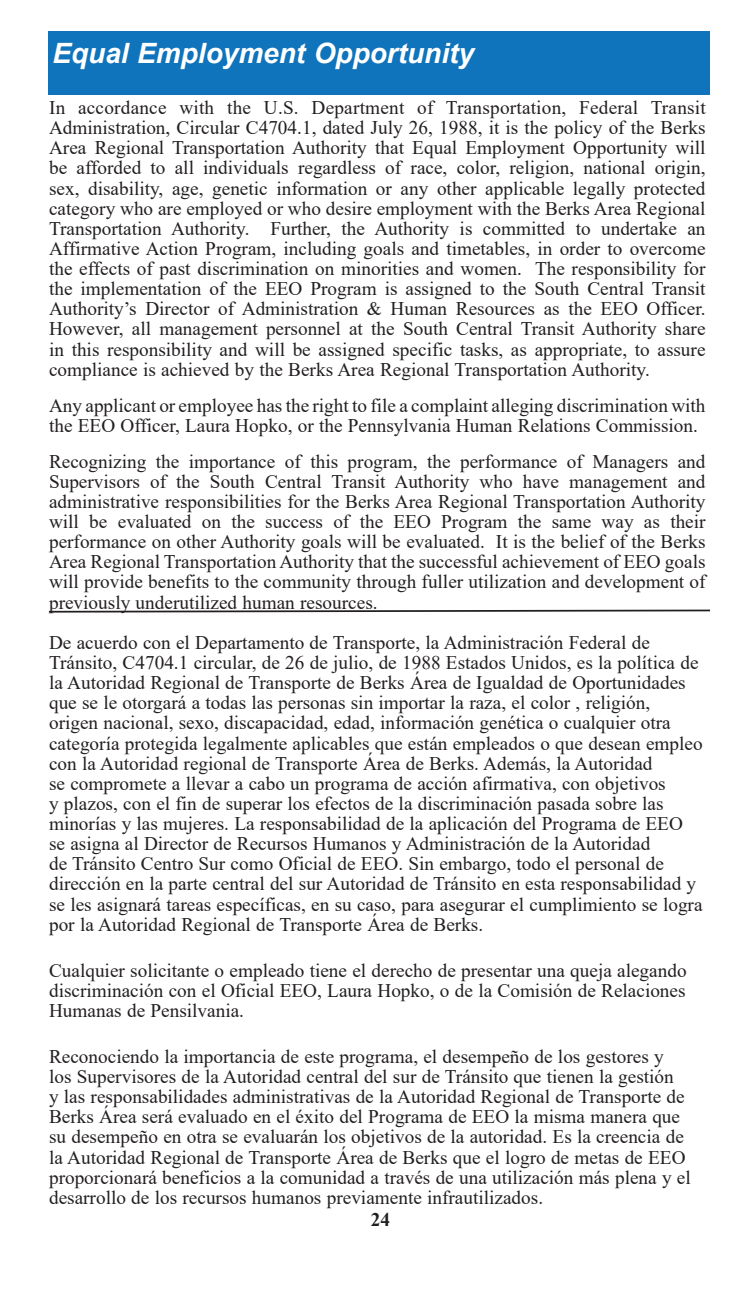
<style>
.page{position:relative;width:756px;height:1292px;background:#fff}
.page>*{position:absolute;margin:0;border:0;box-sizing:border-box;transform-origin:0 0}
.a_page_header_14_whi{font:italic 700 28px "Arial";color:#fff}
.SP4_body_galliard_9{font:19.25px/20.1px "Times New Roman";color:#231f20}
.e_body_galliard_11{font:19.25px/20.1px "Times New Roman";color:#231f20;text-align:justify}
.t1{font:700 19.25px "Times New Roman";color:#231f20}
</style>
<div class="page">
<div style="left:48px;top:32px;width:662px;height:63px;background:#1074bc"></div>
<svg style="left:48px;top:609px;width:663px;height:4px"></svg>
<p class="a_page_header_14_whi" style="left:52px;top:35px;width:423px">Equal Employment Opportunity</p>
<p class="e_body_galliard_11" style="left:49px;top:97px;width:658px">In accordance with the U.S. Department of Transportation, Federal Transit Administration, Circular C4704.1, dated July 26, 1988, it is the policy of the Berks Area Regional Transportation Authority that Equal Employment Opportunity will be afforded to all individuals regardless of race, color, religion, national origin, sex, disability, age, genetic information or any other applicable legally protected category who are employed or who desire employment with the Berks Area Regional Transportation Authority. Further, the Authority is committed to undertake an Affirmative Action Program, including goals and timetables, in order to overcome the effects of past discrimination on minorities and women. The responsibility for the implementation of the EEO Program is assigned to the South Central Transit Authority’s Director of Administration &amp; Human Resources as the EEO Officer.<br>However, all management personnel at the South Central Transit Authority share in this responsibility and will be assigned specific tasks, as appropriate, to assure compliance is achieved by the Berks Area Regional Transportation Authority.</p>
<p class="e_body_galliard_11" style="left:49px;top:394px;width:658px">Any applicant or employee has the right to file a complaint alleging discrimination with the EEO Officer, Laura Hopko, or the Pennsylvania Human Relations Commission.</p>
<p class="e_body_galliard_11" style="left:49px;top:450px;width:658px">Recognizing the importance of this program, the performance of Managers and Supervisors of the South Central Transit Authority who have management and administrative responsibilities for the Berks Area Regional Transportation Authority will be evaluated on the success of the EEO Program the same way as their performance on other Authority goals will be evaluated. It is the belief of the Berks Area Regional Transportation Authority that the successful achievement of EEO goals will provide benefits to the community through fuller utilization and development of previously underutilized human resources.</p>
<p class="SP4_body_galliard_9" style="left:49px;top:631px;width:655px">De acuerdo con el Departamento de Transporte, la Administración Federal de Tránsito, C4704.1 circular, de 26 de julio, de 1988 Estados Unidos, es la política de la Autoridad Regional de Transporte de Berks Área de Igualdad de Oportunidades que se le otorgará a todas las personas sin importar la raza, el color , religión, origen nacional, sexo, discapacidad, edad, información genética o cualquier otra categoría protegida legalmente aplicables que están empleados o que desean empleo con la Autoridad regional de Transporte Área de Berks. Además, la Autoridad<br>se compromete a llevar a cabo un programa de acción afirmativa, con objetivos<br>y plazos, con el fin de superar los efectos de la discriminación pasada sobre las minorías y las mujeres. La responsabilidad de la aplicación del Programa de EEO se asigna al Director de Recursos Humanos y Administración de la Autoridad<br>de Tránsito Centro Sur como Oficial de EEO. Sin embargo, todo el personal de dirección en la parte central del sur Autoridad de Tránsito en esta responsabilidad y se les asignará tareas específicas, en su caso, para asegurar el cumplimiento se logra por la Autoridad Regional de Transporte Área de Berks.</p>
<p class="SP4_body_galliard_9" style="left:49px;top:959px;width:639px;text-align:justify">Cualquier solicitante o empleado tiene el derecho de presentar una queja alegando discriminación con el Oficial EEO, Laura Hopko, o de la Comisión de Relaciones Humanas de Pensilvania.</p>
<p class="SP4_body_galliard_9" style="left:49px;top:1045px;width:643px">Reconociendo la importancia de este programa, el desempeño de los gestores y los Supervisores de la Autoridad central del sur de Tránsito que tienen la gestión<br>y las responsabilidades administrativas de la Autoridad Regional de Transporte de Berks Área será evaluado en el éxito del Programa de EEO la misma manera que su desempeño en otra se evaluarán los objetivos de la autoridad. Es la creencia de la Autoridad Regional de Transporte Área de Berks que el logro de metas de EEO proporcionará beneficios a la comunidad a través de una utilización más plena y el desarrollo de los recursos humanos previamente infrautilizados.</p>
<p class="t1" style="left:371px;top:1205px;width:21px">24</p>
</div>
